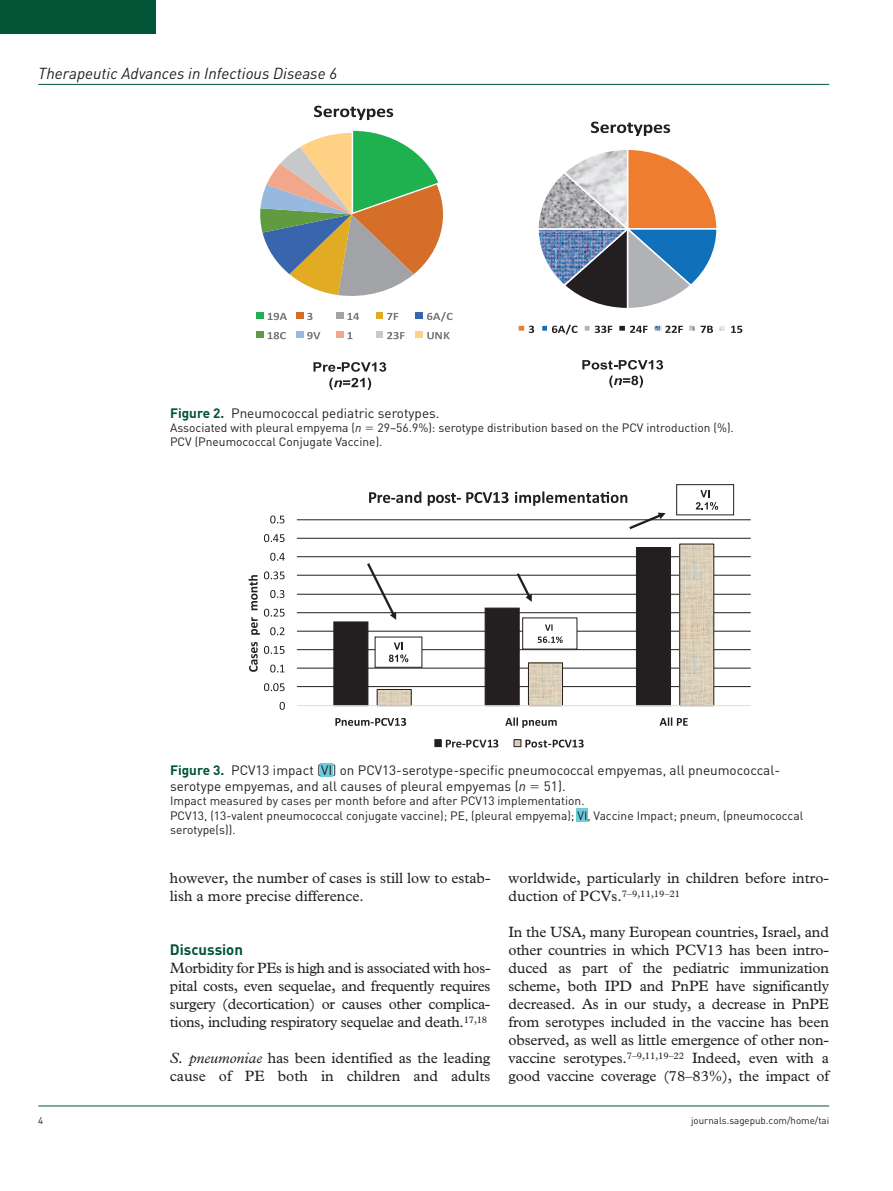
<style>
.page{position:relative;width:893px;height:1191px;background:#fff}
.page>*{position:absolute;margin:0;border:0;box-sizing:border-box;transform-origin:0 0}
.t1{font:italic 15.75px "DIN";color:#231f20}
.t2{font:15px/18px "Plantin Std";color:#231f20}
.t3{font:700 15px "DIN";color:#015436}
.t4{font:13.5px/15.8px "DIN";color:#231f20}
.t5{font:12px/14.2px "DIN";color:#231f20}
.t6{font:9.75px "DIN";color:#231f20}
.s1{font-weight:700;color:#015436}
.s2{font-style:italic}
</style>
<div class="page">
<hr style="left:38px;top:84px;width:791px;height:1px;background:#015436">
<hr style="left:38px;top:1105px;width:791px;height:1px;background:#015436">
<div style="left:0;top:0;width:155px;height:34px;background:#015436"></div>
<div style="left:577px;top:808px;width:11px;height:14px;background:#6cccdc"></div>
<div style="left:321px;top:763px;width:12px;height:14px;background:#6cccdc"></div>
<svg style="left:313px;top:362px;width:73px;height:10px"></svg>
<svg style="left:329px;top:378px;width:42px;height:12px"></svg>
<svg style="left:582px;top:360px;width:81px;height:9px"></svg>
<svg style="left:609px;top:375px;width:34px;height:13px"></svg>
<svg style="left:260px;top:131px;width:183px;height:165px"></svg>
<svg style="left:314px;top:106px;width:79px;height:14px"></svg>
<svg style="left:591px;top:122px;width:79px;height:14px"></svg>
<div style="left:257px;top:312px;width:7px;height:7px;background:#1fb04f"></div>
<svg style="left:268px;top:313px;width:19px;height:7px"></svg>
<div style="left:296px;top:312px;width:7px;height:7px;background:#d46e28"></div>
<svg style="left:307px;top:313px;width:6px;height:7px"></svg>
<div style="left:336px;top:312px;width:7px;height:7px;background:#a2a3a7"></div>
<svg style="left:348px;top:313px;width:11px;height:7px"></svg>
<div style="left:376px;top:312px;width:6px;height:7px;background:#e1ab24"></div>
<svg style="left:387px;top:313px;width:11px;height:7px"></svg>
<div style="left:415px;top:312px;width:7px;height:7px;background:#3865ae"></div>
<svg style="left:427px;top:312px;width:26px;height:10px"></svg>
<div style="left:257px;top:331px;width:7px;height:7px;background:#609a41"></div>
<svg style="left:268px;top:332px;width:18px;height:7px"></svg>
<div style="left:296px;top:331px;width:7px;height:7px;background:#97b9df"></div>
<svg style="left:307px;top:332px;width:13px;height:7px"></svg>
<div style="left:336px;top:331px;width:7px;height:7px;background:#f1a789"></div>
<svg style="left:348px;top:332px;width:4px;height:7px"></svg>
<div style="left:376px;top:331px;width:6px;height:7px;background:#c7c8ca"></div>
<svg style="left:387px;top:332px;width:18px;height:7px"></svg>
<div style="left:415px;top:331px;width:7px;height:7px;background:#fed185"></div>
<svg style="left:427px;top:332px;width:23px;height:7px"></svg>
<svg style="left:538px;top:150px;width:179px;height:158px"></svg>
<div style="left:517px;top:324px;width:9px;height:8px;background:#ee7d2f;border:1px solid #fff"></div>
<svg style="left:529px;top:326px;width:5px;height:7px"></svg>
<div style="left:541px;top:324px;width:7px;height:8px;background:#1070b9;border:1px solid #fff"></div>
<svg style="left:552px;top:325px;width:25px;height:9px"></svg>
<div style="left:583px;top:324px;width:8px;height:8px;background:#b1b2b6;border:1px solid #fff"></div>
<svg style="left:595px;top:326px;width:17px;height:7px"></svg>
<div style="left:618px;top:324px;width:8px;height:8px;background:#231f20;border:1px solid #fff"></div>
<svg style="left:630px;top:326px;width:18px;height:7px"></svg>
<svg style="left:654px;top:325px;width:8px;height:7px"></svg>
<svg style="left:665px;top:326px;width:18px;height:7px"></svg>
<svg style="left:689px;top:325px;width:6px;height:6px"></svg>
<svg style="left:700px;top:326px;width:13px;height:7px"></svg>
<svg style="left:719px;top:326px;width:6px;height:5px"></svg>
<svg style="left:731px;top:326px;width:11px;height:7px"></svg>
<hr style="left:297px;top:686px;width:454px;height:1px;background:#231f20">
<hr style="left:297px;top:668px;width:454px;height:1px;background:#231f20">
<hr style="left:297px;top:649px;width:454px;height:1px;background:#231f20">
<hr style="left:297px;top:631px;width:454px;height:1px;background:#231f20">
<hr style="left:297px;top:612px;width:454px;height:1px;background:#231f20">
<hr style="left:297px;top:594px;width:454px;height:1px;background:#231f20">
<hr style="left:297px;top:575px;width:454px;height:1px;background:#231f20">
<hr style="left:297px;top:556px;width:454px;height:1px;background:#231f20">
<hr style="left:297px;top:538px;width:454px;height:1px;background:#231f20">
<hr style="left:297px;top:519px;width:454px;height:1px;background:#231f20">
<svg style="left:333px;top:547px;width:338px;height:158px"></svg>
<svg style="left:379px;top:691px;width:30px;height:13px"></svg>
<div style="left:377px;top:689px;width:34px;height:17px;border:1px solid #231f20"></div>
<svg style="left:530px;top:664px;width:31px;height:40px"></svg>
<div style="left:528px;top:662px;width:35px;height:44px;border:1px solid #231f20"></div>
<svg style="left:681px;top:546px;width:31px;height:158px;background:#dacdb6"></svg>
<div style="left:679px;top:544px;width:35px;height:162px;border:1px solid #231f20"></div>
<hr style="left:297px;top:705px;width:454px;height:1px;background:#dcdddf">
<svg style="left:280px;top:702px;width:5px;height:8px"></svg>
<svg style="left:264px;top:683px;width:21px;height:8px"></svg>
<svg style="left:270px;top:664px;width:15px;height:8px"></svg>
<svg style="left:264px;top:646px;width:21px;height:8px"></svg>
<svg style="left:270px;top:553px;width:15px;height:8px"></svg>
<svg style="left:264px;top:534px;width:21px;height:8px"></svg>
<svg style="left:270px;top:515px;width:14px;height:8px"></svg>
<svg style="left:335px;top:718px;width:71px;height:8px"></svg>
<svg style="left:505px;top:717px;width:52px;height:11px"></svg>
<svg style="left:660px;top:717px;width:28px;height:9px"></svg>
<svg style="left:369px;top:491px;width:52px;height:12px"></svg>
<svg style="left:428px;top:492px;width:81px;height:14px"></svg>
<svg style="left:515px;top:491px;width:112px;height:15px"></svg>
<div style="left:435px;top:739px;width:7px;height:8px;background:#231f20;border:1px solid #231f20"></div>
<svg style="left:446px;top:739px;width:52px;height:8px"></svg>
<svg style="left:514px;top:739px;width:7px;height:8px"></svg>
<svg style="left:525px;top:739px;width:59px;height:8px"></svg>
<div style="left:522px;top:617px;width:55px;height:32px;background:#fff"></div>
<svg style="left:545px;top:624px;width:8px;height:6px"></svg>
<svg style="left:538px;top:636px;width:25px;height:7px"></svg>
<svg style="left:517px;top:573px;width:15px;height:29px"></svg>
<svg style="left:367px;top:563px;width:29px;height:57px"></svg>
<div style="left:375px;top:636px;width:47px;height:31px;background:#fff"></div>
<svg style="left:389px;top:642px;width:19px;height:20px"></svg>
<svg style="left:629px;top:512px;width:37px;height:17px"></svg>
<div style="left:676px;top:484px;width:58px;height:31px;background:#fff;border:1px solid #231f20"></div>
<svg style="left:696px;top:490px;width:22px;height:20px"></svg>
<svg style="left:249px;top:642px;width:9px;height:30px"></svg>
<svg style="left:249px;top:571px;width:36px;height:64px"></svg>
<p class="t1" style="left:38px;top:63px;width:300px">Therapeutic Advances in Infectious Disease 6</p>
<p class="t4" style="left:170px;top:405px;width:271px"><span class="s1">Figure 2.</span> Pneumococcal pediatric serotypes.</p>
<p class="t5" style="left:170px;top:420px;width:193px">Associated with pleural empyema (<span class="s2">n</span></p>
<p class="t5" style="left:170px;top:420px;width:565px;text-indent:207px">29–56.9%): serotype distribution based on the PCV introduction (%).<br>PCV (Pneumococcal Conjugate Vaccine).</p>
<p class="t4" style="left:170px;top:762px;width:611px"><span class="s1">Figure 3.</span> PCV13 impact (VI) on PCV13-serotype-specific pneumococcal empyemas, all pneumococcal&shy;serotype empyemas, and all causes of pleural empyemas (<span class="s2">n</span></p>
<p class="t4" style="left:544px;top:778px;width:23px">51).</p>
<p class="t5" style="left:170px;top:793px;width:635px">Impact measured by cases per month before and after PCV13 implementation.<br>PCV13, (13-valent pneumococcal conjugate vaccine); PE, (pleural empyema); VI, Vaccine Impact; pneum, (pneumococcal serotype(s)).</p>
<p class="t2" style="left:170px;top:869px;width:322px">however, the number of cases is still low to estab&shy;lish a more precise difference.</p>
<p class="t3" style="left:170px;top:940px;width:75px">Discussion</p>
<p class="t2" style="left:170px;top:959px;width:322px;text-align:justify">Morbidity for PEs is high and is associated with hos&shy;pital costs, even sequelae, and frequently requires surgery (decortication) or causes other complica&shy;tions, including respiratory sequelae and death.<sup>17,18</sup></p>
<p class="t2" style="left:170px;top:1049px;width:322px"><span class="s2">S. pneumoniae</span> has been identified as the leading cause of PE both in children and adults</p>
<p class="t2" style="left:508px;top:869px;width:322px">worldwide, particularly in children before intro&shy;duction of PCVs.<sup>7–9,11,19–21</sup></p>
<p class="t2" style="left:508px;top:923px;width:322px;text-align:justify">In the USA, many European countries, Israel, and other countries in which PCV13 has been intro&shy;duced as part of the pediatric immunization scheme, both IPD and PnPE have significantly decreased. As in our study, a decrease in PnPE from serotypes included in the vaccine has been observed, as well as little emergence of other non&shy;vaccine serotypes.<sup>7–9,11,19–22</sup> Indeed, even with a good vaccine coverage (78–83%), the impact of</p>
<p class="t6" style="left:38px;top:1114px;width:7px">4</p>
<p class="t6" style="left:691px;top:1114px;width:140px">journals.sagepub.com/home/tai</p>
</div>
